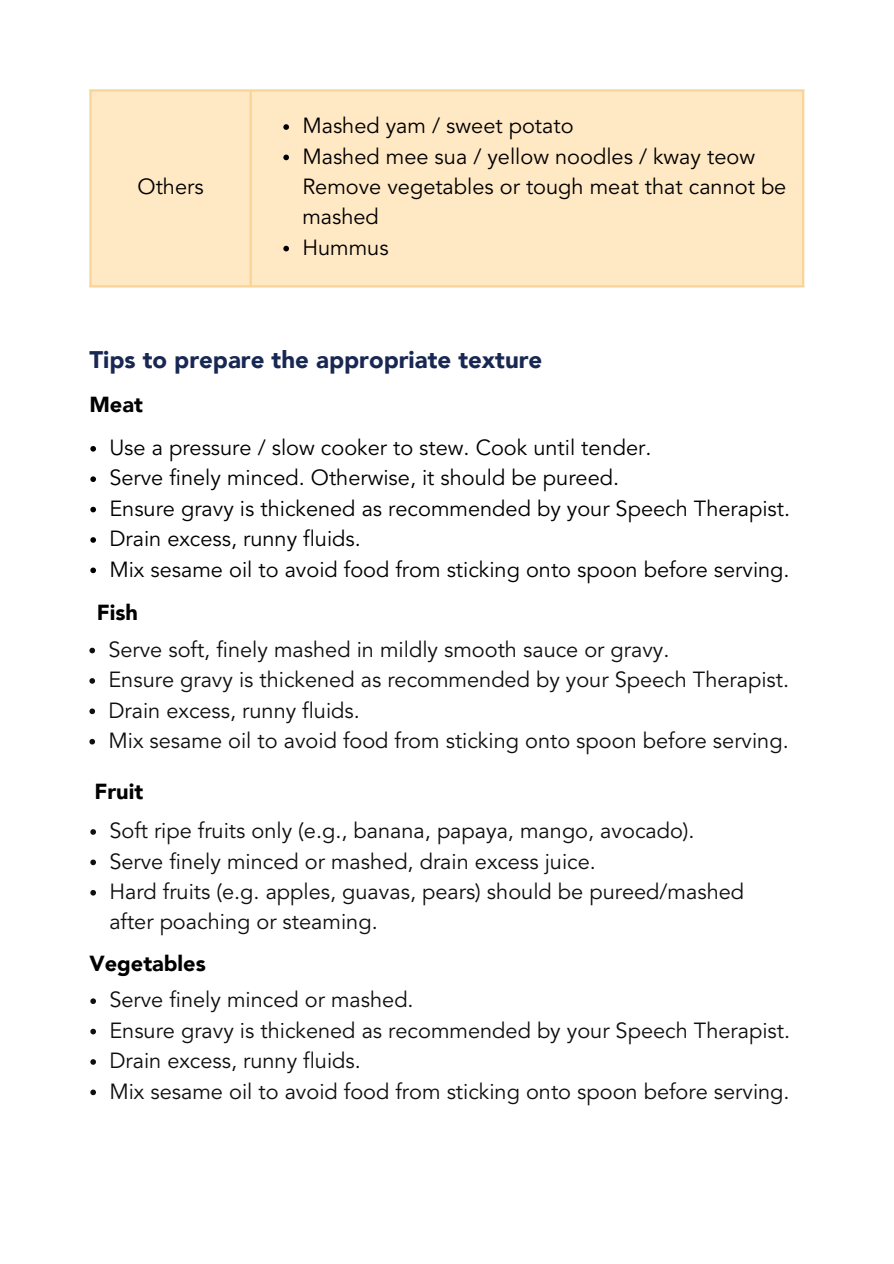
<style>
.page{position:relative;width:894px;height:1264px;background:#fff}
.page>*{position:absolute;margin:0;border:0;box-sizing:border-box;transform-origin:0 0}
.t1{font:900 24px "Avenir LT";color:#182853}
.t2{font:21.75px/30.3px "Avenir LT Std";color:#0f0f0f}
.t3{font:21.75px/30.3px "Avenir LT Std";color:#000}
.t4{font:900 21.75px "Avenir LT";color:#000}
</style>
<div class="page">
<div style="left:92px;top:92px;width:709px;height:193px;background:#ffe8c4"></div>
<svg style="left:283px;top:124px;width:6px;height:6px"></svg>
<svg style="left:283px;top:155px;width:6px;height:5px"></svg>
<svg style="left:283px;top:246px;width:6px;height:5px"></svg>
<hr style="left:89px;top:92px;width:3px;height:193px;background:#fad396">
<hr style="left:249px;top:92px;width:3px;height:193px;background:#fad396">
<hr style="left:801px;top:92px;width:3px;height:193px;background:#fad396">
<hr style="left:89px;top:89px;width:715px;height:3px;background:#fad396">
<hr style="left:89px;top:285px;width:715px;height:2px;background:#fad396">
<svg style="left:90px;top:446px;width:6px;height:5px"></svg>
<svg style="left:90px;top:476px;width:6px;height:6px"></svg>
<svg style="left:90px;top:507px;width:6px;height:5px"></svg>
<svg style="left:90px;top:537px;width:6px;height:6px"></svg>
<svg style="left:90px;top:567px;width:6px;height:6px"></svg>
<svg style="left:89px;top:647px;width:6px;height:6px"></svg>
<svg style="left:89px;top:678px;width:6px;height:5px"></svg>
<svg style="left:89px;top:708px;width:6px;height:6px"></svg>
<svg style="left:89px;top:739px;width:6px;height:5px"></svg>
<svg style="left:90px;top:829px;width:6px;height:5px"></svg>
<svg style="left:90px;top:859px;width:6px;height:6px"></svg>
<svg style="left:90px;top:890px;width:6px;height:5px"></svg>
<svg style="left:90px;top:998px;width:6px;height:6px"></svg>
<svg style="left:90px;top:1028px;width:6px;height:6px"></svg>
<svg style="left:90px;top:1059px;width:6px;height:5px"></svg>
<svg style="left:90px;top:1089px;width:6px;height:6px"></svg>
<p class="t3" style="left:137px;top:173px;width:68px">Others</p>
<p class="t3" style="left:302px;top:112px;width:273px">Mashed yam / sweet potato</p>
<p class="t3" style="left:302px;top:143px;width:485px">Mashed mee sua / yellow noodles / kway teow<br>Remove vegetables or tough meat that cannot be mashed</p>
<p class="t3" style="left:302px;top:234px;width:88px">Hummus</p>
<h1 class="t1" style="left:89px;top:345px;width:454px">Tips to prepare the appropriate texture</h1>
<h1 class="t4" style="left:89px;top:391px;width:55px">Meat</h1>
<p class="t3" style="left:109px;top:434px;width:543px">Use a pressure / slow cooker to stew. Cook until tender.</p>
<p class="t3" style="left:109px;top:464px;width:511px">Serve finely minced. Otherwise, it should be pureed.</p>
<p class="t3" style="left:109px;top:495px;width:682px">Ensure gravy is thickened as recommended by your Speech Therapist.</p>
<p class="t3" style="left:109px;top:525px;width:253px">Drain excess, runny fluids.</p>
<p class="t3" style="left:109px;top:556px;width:681px">Mix sesame oil to avoid food from sticking onto spoon before serving.</p>
<h1 class="t4" style="left:97px;top:599px;width:43px">Fish</h1>
<p class="t2" style="left:108px;top:636px;width:562px">Serve soft, finely mashed in mildly smooth sauce or gravy.</p>
<p class="t2" style="left:108px;top:666px;width:682px">Ensure gravy is thickened as recommended by your Speech Therapist.</p>
<p class="t2" style="left:108px;top:696px;width:253px">Drain excess, runny fluids.</p>
<p class="t2" style="left:108px;top:727px;width:681px">Mix sesame oil to avoid food from sticking onto spoon before serving.</p>
<h1 class="t4" style="left:94px;top:778px;width:50px">Fruit</h1>
<p class="t2" style="left:109px;top:817px;width:586px">Soft ripe fruits only (e.g., banana, papaya, mango, avocado).</p>
<p class="t2" style="left:109px;top:847px;width:488px">Serve finely minced or mashed, drain excess juice.</p>
<p class="t2" style="left:109px;top:878px;width:636px">Hard fruits (e.g. apples, guavas, pears) should be pureed/mashed after poaching or steaming.</p>
<h1 class="t4" style="left:89px;top:950px;width:118px">Vegetables</h1>
<p class="t2" style="left:109px;top:986px;width:306px">Serve finely minced or mashed.</p>
<p class="t2" style="left:109px;top:1017px;width:682px">Ensure gravy is thickened as recommended by your Speech Therapist.</p>
<p class="t2" style="left:109px;top:1047px;width:253px">Drain excess, runny fluids.</p>
<p class="t2" style="left:109px;top:1077px;width:681px">Mix sesame oil to avoid food from sticking onto spoon before serving.</p>
</div>
